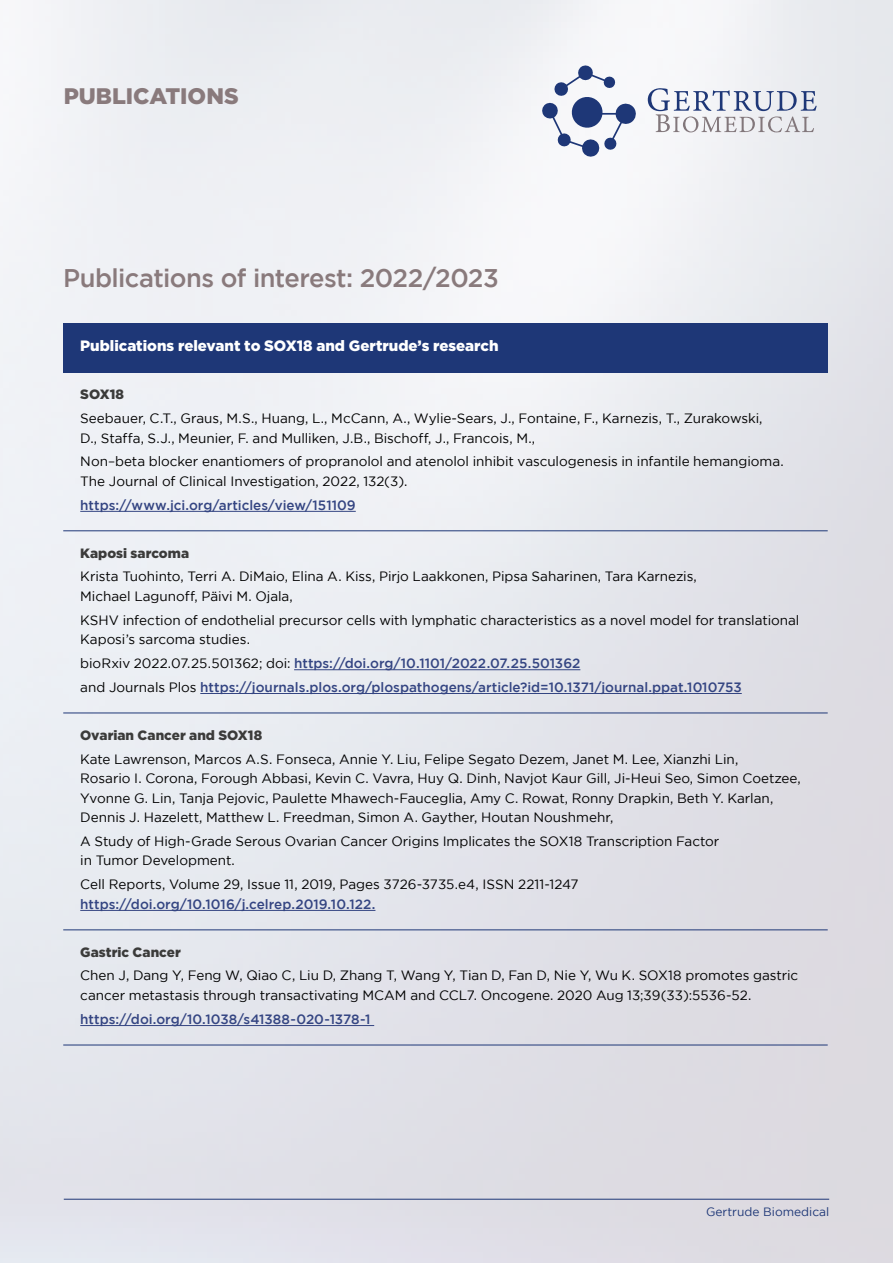
<style>
.page{position:relative;width:893px;height:1263px;background:#fff}
.page>*{position:absolute;margin:0;border:0;box-sizing:border-box;transform-origin:0 0}
.Pull_out_text{font:500 25.5px "Gotham";letter-spacing:-.025em;color:#897a7c}
.Page_headings{font:900 22.5px "Gotham";color:#897a7c}
.Body_copy_bold{font:900 15px "Gotham";color:#fff}
.Body_Copy{font:13.5px/19.5px "Gotham";letter-spacing:-.005em;color:#000}
.Body_Copy-2{font:500 13.5px "Gotham";color:#344582}
.Body_Copy-3{font:900 13.5px "Gotham";letter-spacing:.005em;color:#3b3b3a}
.t1{font:12px "Gotham";color:#1e3777}
.s1{font-weight:400;color:#000}
.s2{font-weight:500;color:#344582}
</style>
<div class="page">
<img style="left:0;top:0;width:893px;height:1263px">
<div style="left:63px;top:323px;width:765px;height:49px;background:#1e3777"></div>
<hr style="left:63px;top:530px;width:765px;height:1px;background:#1e3777">
<hr style="left:63px;top:713px;width:765px;height:1px;background:#1e3777">
<hr style="left:63px;top:929px;width:765px;height:1px;background:#1e3777">
<hr style="left:63px;top:1045px;width:765px;height:1px;background:#1e3777">
<hr style="left:80px;top:511px;width:276px;height:1px;background:#344582">
<hr style="left:294px;top:669px;width:286px;height:1px;background:#344582">
<hr style="left:200px;top:693px;width:542px;height:1px;background:#344582">
<hr style="left:80px;top:910px;width:295px;height:1px;background:#344582">
<hr style="left:80px;top:1025px;width:294px;height:1px;background:#344582">
<svg style="left:648px;top:88px;width:169px;height:44px"></svg>
<svg style="left:542px;top:65px;width:95px;height:92px"></svg>
<hr style="left:64px;top:1199px;width:765px;height:1px;background:#1e3777">
<p class="Page_headings" style="left:64px;top:83px;width:176px">PUBLICATIONS</p>
<p class="Pull_out_text" style="left:63px;top:263px;width:437px">Publications of interest: 2022/2023</p>
<p class="Body_copy_bold" style="left:80px;top:337px;width:420px">Publications relevant to SOX18 and Gertrude’s research</p>
<p class="Body_Copy-3" style="left:80px;top:387px;width:45px">SOX18</p>
<p class="Body_Copy" style="left:80px;top:408px;width:684px">Seebauer, C.T., Graus, M.S., Huang, L., McCann, A., Wylie-Sears, J., Fontaine, F., Karnezis, T., Zurakowski,<br>D., Staffa, S.J., Meunier, F. and Mulliken, J.B., Bischoff, J., Francois, M.,</p>
<p class="Body_Copy" style="left:80px;top:452px;width:705px">Non–beta blocker enantiomers of propranolol and atenolol inhibit vasculogenesis in infantile hemangioma.<br>The Journal of Clinical Investigation, 2022, 132(3).</p>
<p class="Body_Copy-2" style="left:80px;top:497px;width:277px">https://www.jci.org/articles/view/151109</p>
<p class="Body_Copy-3" style="left:80px;top:545px;width:110px">Kaposi sarcoma</p>
<p class="Body_Copy" style="left:80px;top:567px;width:618px">Krista Tuohinto, Terri A. DiMaio, Elina A. Kiss, Pirjo Laakkonen, Pipsa Saharinen, Tara Karnezis,<br>Michael Lagunoff, Päivi M. Ojala,</p>
<p class="Body_Copy" style="left:80px;top:610px;width:721px">KSHV infection of endothelial precursor cells with lymphatic characteristics as a novel model for translational<br>Kaposi’s sarcoma studies.</p>
<p class="Body_Copy-2" style="left:80px;top:655px;width:502px"><span class="s1">bioRxiv 2022.07.25.501362; doi:</span> https://doi.org/10.1101/2022.07.25.501362</p>
<p class="Body_Copy-2" style="left:80px;top:679px;width:663px"><span class="s1">and Journals Plos</span> https://journals.plos.org/plospathogens/article?id=10.1371/journal.ppat.1010753</p>
<p class="Body_Copy-3" style="left:80px;top:727px;width:184px">Ovarian Cancer and SOX18</p>
<p class="Body_Copy" style="left:80px;top:749px;width:722px">Kate Lawrenson, Marcos A.S. Fonseca, Annie Y. Liu, Felipe Segato Dezem, Janet M. Lee, Xianzhi Lin,<br>Rosario I. Corona, Forough Abbasi, Kevin C. Vavra, Huy Q. Dinh, Navjot Kaur Gill, Ji-Heui Seo, Simon Coetzee, Yvonne G. Lin, Tanja Pejovic, Paulette Mhawech-Fauceglia, Amy C. Rowat, Ronny Drapkin, Beth Y. Karlan, Dennis J. Hazelett, Matthew L. Freedman, Simon A. Gayther, Houtan Noushmehr,</p>
<p class="Body_Copy" style="left:80px;top:831px;width:641px">A Study of High-Grade Serous Ovarian Cancer Origins Implicates the SOX18 Transcription Factor in Tumor Development.</p>
<p class="Body_Copy" style="left:80px;top:874px;width:500px">Cell Reports, Volume 29, Issue 11, 2019, Pages 3726-3735.e4, ISSN 2211-1247 <span class="s2">https://doi.org/10.1016/j.celrep.2019.10.122.</span></p>
<p class="Body_Copy-3" style="left:80px;top:944px;width:102px">Gastric Cancer</p>
<p class="Body_Copy" style="left:80px;top:966px;width:719px">Chen J, Dang Y, Feng W, Qiao C, Liu D, Zhang T, Wang Y, Tian D, Fan D, Nie Y, Wu K. SOX18 promotes gastric cancer metastasis through transactivating MCAM and CCL7. Oncogene. 2020 Aug 13;39(33):5536-52.</p>
<p class="Body_Copy-2" style="left:80px;top:1011px;width:292px">https://doi.org/10.1038/s41388-020-1378-1</p>
<p class="t1" style="left:706px;top:1205px;width:125px">Gertrude Biomedical</p>
</div>
